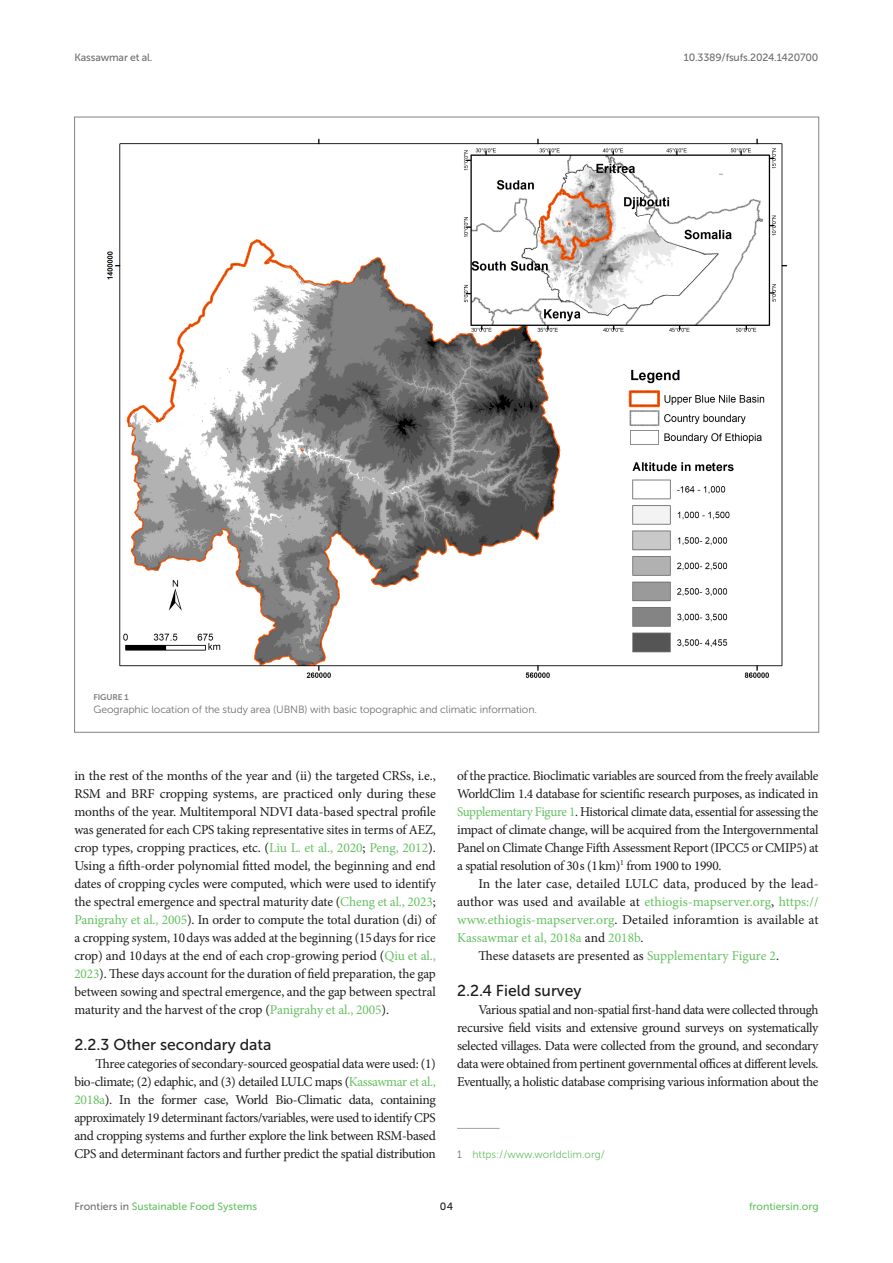
<style>
.page{position:relative;width:893px;height:1263px;background:#fff}
.page>*{position:absolute;margin:0;border:0;box-sizing:border-box;transform-origin:0 0}
.HEAD_3{font:15.75px "Museo Sans 500";color:#1b1c1b}
.TEXT_FLUSH{font:13.5px/18px "Minion Pro";letter-spacing:-.025em;color:#1b1c1b;text-align:justify}
.TEXT_FLUSH-2{font:13.5px/18px "Minion Pro";letter-spacing:.005em;color:#65c161}
.TEXT_FLUSH-3{font:13.5px "Minion Pro";letter-spacing:.005em;color:#1b1c1b}
.FIG_LEG{font:10.5px "Museo Sans 300";letter-spacing:-.01em;color:#706f70}
.t1{font:10.5px "Museo Sans 500";color:#65c161}
.t2{font:10.5px "Museo Sans 500";letter-spacing:-.015em;color:#706f70}
.FOOTNOTE{font:10.5px "Museo Sans 300";color:#65c161}
.t3{font:10.5px "Museo Sans 500";color:#1b1c1b}
.FIG_HD{font:8.25px "Museo Sans 700";letter-spacing:-.01em;color:#7e7f7f}
.s1{color:#65c161}
.s2{color:#1b1c1b}
.s3{color:#706f70}
</style>
<div class="page">
<hr style="left:457px;top:1128px;width:43px;height:1px;background:#a2a3a3">
<img style="left:107px;top:138px;width:681px;height:540px">
<p class="t2" style="left:74px;top:51px;width:80px">Kassawmar et al.</p>
<p class="t2" style="left:684px;top:51px;width:136px">10.3389/fsufs.2024.1420700</p>
<p class="FIG_HD" style="left:94px;top:692px;width:37px">FIGURE 1</p>
<p class="FIG_LEG" style="left:94px;top:704px;width:445px">Geographic location of the study area (UBNB) with basic topographic and climatic information.</p>
<p class="TEXT_FLUSH" style="left:74px;top:767px;width:363px">in the rest of the months of the year and (ii) the targeted CRSs, i.e., RSM and BRF cropping systems, are practiced only during these months of the year. Multitemporal NDVI data-based spectral profile was generated for each CPS taking representative sites in terms of AEZ, crop types, cropping practices, etc. (<span class="s1">Liu L. et al., 2020</span>; <span class="s1">Peng, 2012</span>).<br>Using a fifth-order polynomial fitted model, the beginning and end dates of cropping cycles were computed, which were used to identify the spectral emergence and spectral maturity date (<span class="s1">Cheng et al., 2023</span>; <span class="s1">Panigrahy et al., 2005</span>). In order to compute the total duration (di) of a cropping system, 10days was added at the beginning (15days for rice crop) and 10days at the end of each crop-growing period (<span class="s1">Qiu et al., 2023</span>). These days account for the duration of field preparation, the gap between sowing and spectral emergence, and the gap between spectral maturity and the harvest of the crop (<span class="s1">Panigrahy et al., 2005</span>).</p>
<p class="HEAD_3" style="left:74px;top:1036px;width:199px">2.2.3 Other secondary data</p>
<p class="TEXT_FLUSH" style="left:74px;top:1055px;width:363px;text-indent:21px">Three categories of secondary-sourced geospatial data were used: (1) bio-climate; (2) edaphic, and (3) detailed LULC maps (<span class="s1">Kassawmar et al., 2018a</span>). In the former case, World Bio-Climatic data, containing approximately 19 determinant factors/variables, were used to identify CPS and cropping systems and further explore the link between RSM-based CPS and determinant factors and further predict the spatial distribution</p>
<p class="TEXT_FLUSH" style="left:457px;top:767px;width:363px">of the practice. Bioclimatic variables are sourced from the freely available</p>
<p class="TEXT_FLUSH" style="left:457px;top:785px;width:363px">WorldClim 1.4 database for scientific research purposes, as indicated in</p>
<p class="TEXT_FLUSH" style="left:457px;top:803px;width:363px"><span class="s1">Supplementary Figure 1</span>. Historical climate data, essential for assessing the</p>
<p class="TEXT_FLUSH" style="left:457px;top:821px;width:363px">impact of climate change, will be acquired from the Intergovernmental</p>
<p class="TEXT_FLUSH" style="left:457px;top:839px;width:363px">Panel on Climate Change Fifth Assessment Report (IPCC5 or CMIP5) at</p>
<p class="TEXT_FLUSH" style="left:457px;top:857px;width:266px">a spatial resolution of 30s (1km)<sup>1</sup> from 1900 to 1990.</p>
<p class="TEXT_FLUSH-3" style="left:478px;top:875px;width:342px">In the later case, detailed LULC data, produced by the lead-</p>
<p class="TEXT_FLUSH-2" style="left:457px;top:893px;width:363px"><span class="s2">author was used and available at</span> ethiogis-mapserver.org<span class="s2">,</span> https://</p>
<p class="TEXT_FLUSH-2" style="left:457px;top:911px;width:363px">www.ethiogis-mapserver.org<span class="s2">. Detailed inforamtion is available at<br></span>Kassawmar et al, 2018a <span class="s2">and</span> 2018b<span class="s2">.</span></p>
<p class="TEXT_FLUSH-3" style="left:478px;top:947px;width:302px">These datasets are presented as <span class="s1">Supplementary Figure 2</span>.</p>
<p class="HEAD_3" style="left:457px;top:982px;width:126px">2.2.4 Field survey</p>
<p class="TEXT_FLUSH" style="left:457px;top:1001px;width:363px;text-indent:21px">Various spatial and non-spatial first-hand data were collected through recursive field visits and extensive ground surveys on systematically selected villages. Data were collected from the ground, and secondary data were obtained from pertinent governmental offices at different levels.<br>Eventually, a holistic database comprising various information about the</p>
<p class="FOOTNOTE" style="left:457px;top:1149px;width:149px"><span class="s3">1</span> https://www.worldclim.org/</p>
<p class="t1" style="left:74px;top:1200px;width:184px"><span class="s3">Frontiers in</span> Sustainable Food Systems</p>
<p class="t3" style="left:440px;top:1200px;width:15px">04</p>
<p class="t1" style="left:749px;top:1200px;width:71px">frontiersin.org</p>
</div>
